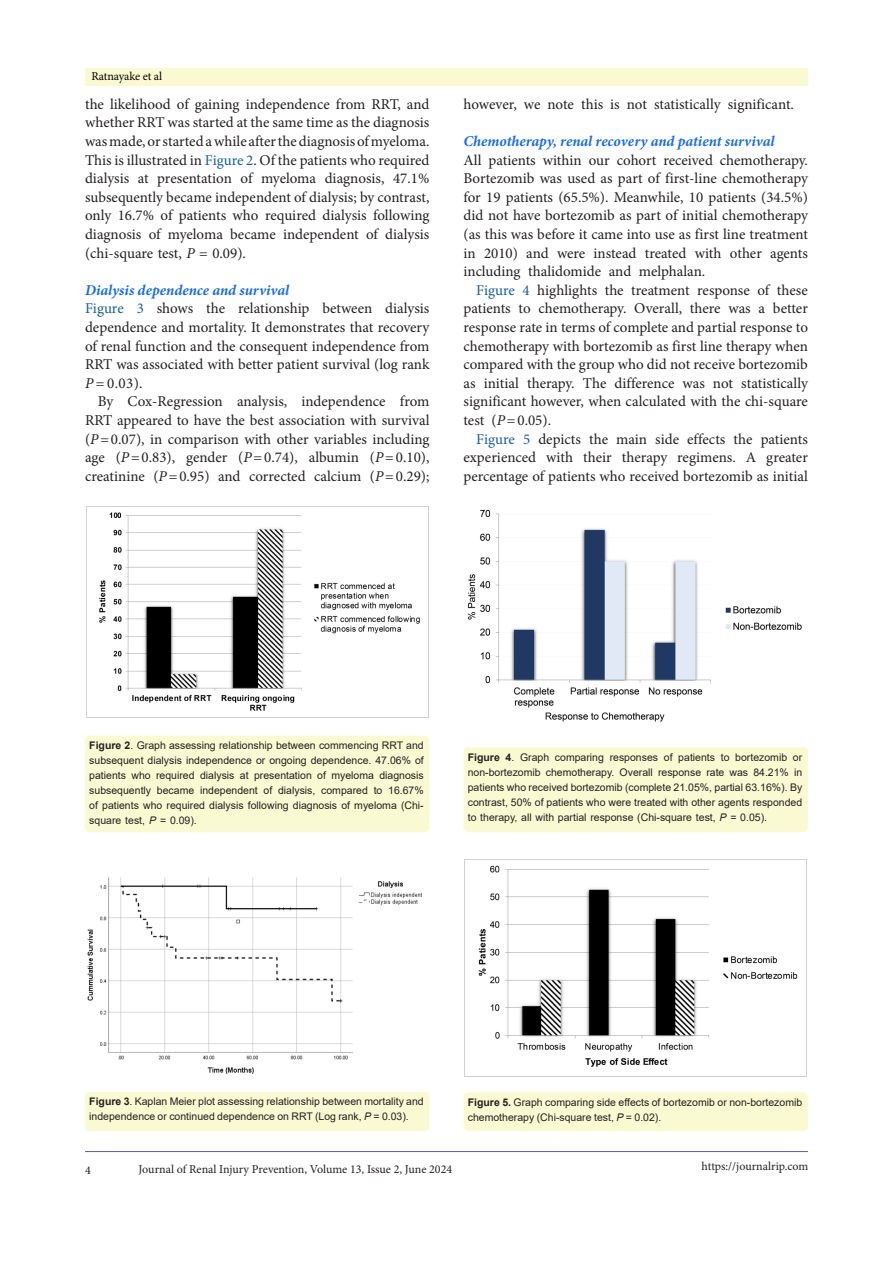
<style>
.page{position:relative;width:893px;height:1263px;background:#fff}
.page>*{position:absolute;margin:0;border:0;box-sizing:border-box;transform-origin:0 0}
.t1{font:15px/18.6px "Minion Pro";color:#231f20;text-align:justify}
.annotation_text{font:italic 700 15px "Minion Pro";letter-spacing:-.005em;color:#196ce8}
.t2{font:12px "Minion Pro";letter-spacing:-.005em;color:#231f20}
.t3{font:12px "Minion Pro";letter-spacing:-.01em;color:#000001}
.t4{font:10.5px/15px "Arial";color:#231f20;text-align:justify}
.s1{color:#175d9e}
.s2{font-style:italic}
.s3{font-weight:700}
</style>
<div class="page">
<hr style="left:85px;top:1151px;width:723px;height:1px;background:#5e5ca5">
<div style="left:85px;top:68px;width:723px;height:17px;background:#fafad2"></div>
<div style="left:85px;top:736px;width:344px;height:96px;background:#fafad2;border-radius:4px"></div>
<div style="left:463px;top:747px;width:345px;height:85px;background:#fafad2;border-radius:4px"></div>
<div style="left:463px;top:1092px;width:345px;height:39px;background:#fafad2;border-radius:4px"></div>
<div style="left:85px;top:1092px;width:344px;height:39px;background:#fafad2;border-radius:4px"></div>
<img style="left:86px;top:507px;width:343px;height:211px">
<img style="left:467px;top:509px;width:335px;height:213px">
<img style="left:87px;top:877px;width:335px;height:197px">
<img style="left:464px;top:859px;width:343px;height:218px">
<p class="t3" style="left:91px;top:68px;width:72px">Ratnayake et al</p>
<p class="t1" style="left:85px;top:95px;width:346px">the likelihood of gaining independence from RRT, and whether RRT was started at the same time as the diagnosis was made, or started a while after the diagnosis of myeloma.<br>This is illustrated in <span class="s1">Figure 2</span>. Of the patients who required dialysis at presentation of myeloma diagnosis, 47.1% subsequently became independent of dialysis; by contrast, only 16.7% of patients who required dialysis following diagnosis of myeloma became independent of dialysis (chi-square test, <span class="s2">P</span> = 0.09).</p>
<p class="annotation_text" style="left:85px;top:279px;width:206px">Dialysis dependence and survival</p>
<p class="t1" style="left:85px;top:299px;width:346px"><span class="s1">Figure 3</span> shows the relationship between dialysis dependence and mortality. It demonstrates that recovery of renal function and the consequent independence from RRT was associated with better patient survival (log rank <span class="s2">P</span> = 0.03).</p>
<p class="t1" style="left:85px;top:392px;width:346px;text-indent:13px">By Cox-Regression analysis, independence from RRT appeared to have the best association with survival (<span class="s2">P</span>=0.07), in comparison with other variables including age (<span class="s2">P</span>=0.83), gender (<span class="s2">P</span>=0.74), albumin (<span class="s2">P</span>=0.10), creatinine (<span class="s2">P</span>=0.95) and corrected calcium (<span class="s2">P</span>=0.29);</p>
<p class="t1" style="left:463px;top:95px;width:332px">however, we note this is not statistically significant.</p>
<p class="annotation_text" style="left:463px;top:130px;width:313px">Chemotherapy, renal recovery and patient survival</p>
<p class="t1" style="left:463px;top:150px;width:346px">All patients within our cohort received chemotherapy.<br>Bortezomib was used as part of first-line chemotherapy for 19 patients (65.5%). Meanwhile, 10 patients (34.5%) did not have bortezomib as part of initial chemotherapy (as this was before it came into use as first line treatment in 2010) and were instead treated with other agents including thalidomide and melphalan.</p>
<p class="t1" style="left:463px;top:281px;width:346px;text-indent:13px"><span class="s1">Figure 4</span> highlights the treatment response of these patients to chemotherapy. Overall, there was a better response rate in terms of complete and partial response to chemotherapy with bortezomib as first line therapy when compared with the group who did not receive bortezomib as initial therapy. The difference was not statistically significant however, when calculated with the chi-square test (<span class="s2">P</span>=0.05).</p>
<p class="t1" style="left:463px;top:429px;width:346px;text-indent:13px"><span class="s1">Figure 5</span> depicts the main side effects the patients experienced with their therapy regimens. A greater percentage of patients who received bortezomib as initial</p>
<p class="t4" style="left:89px;top:738px;width:336px"><span class="s3">Figure 2</span>. Graph assessing relationship between commencing RRT and subsequent dialysis independence or ongoing dependence. 47.06% of patients who required dialysis at presentation of myeloma diagnosis subsequently became independent of dialysis, compared to 16.67% of patients who required dialysis following diagnosis of myeloma (Chi&shy;square test, <span class="s2">P</span> = 0.09).</p>
<p class="t4" style="left:468px;top:749px;width:336px"><span class="s3">Figure 4</span>. Graph comparing responses of patients to bortezomib or non-bortezomib chemotherapy. Overall response rate was 84.21% in patients who received bortezomib (complete 21.05%, partial 63.16%). By contrast, 50% of patients who were treated with other agents responded to therapy, all with partial response (Chi-square test, <span class="s2">P</span> = 0.05).</p>
<p class="t4" style="left:89px;top:1094px;width:336px"><span class="s3">Figure 3</span>. Kaplan Meier plot assessing relationship between mortality and independence or continued dependence on RRT (Log rank, <span class="s2">P</span> = 0.03).</p>
<p class="t4" style="left:468px;top:1094px;width:336px"><span class="s3">Figure 5.</span> Graph comparing side effects of bortezomib or non-bortezomib chemotherapy (Chi-square test, <span class="s2">P</span> = 0.02).</p>
<p class="t2" style="left:85px;top:1162px;width:7px">4</p>
<p class="t2" style="left:139px;top:1161px;width:315px">Journal of Renal Injury Prevention, Volume 13, Issue 2, June 2024</p>
<p class="t2" style="left:702px;top:1158px;width:108px">https://journalrip.com</p>
</div>
